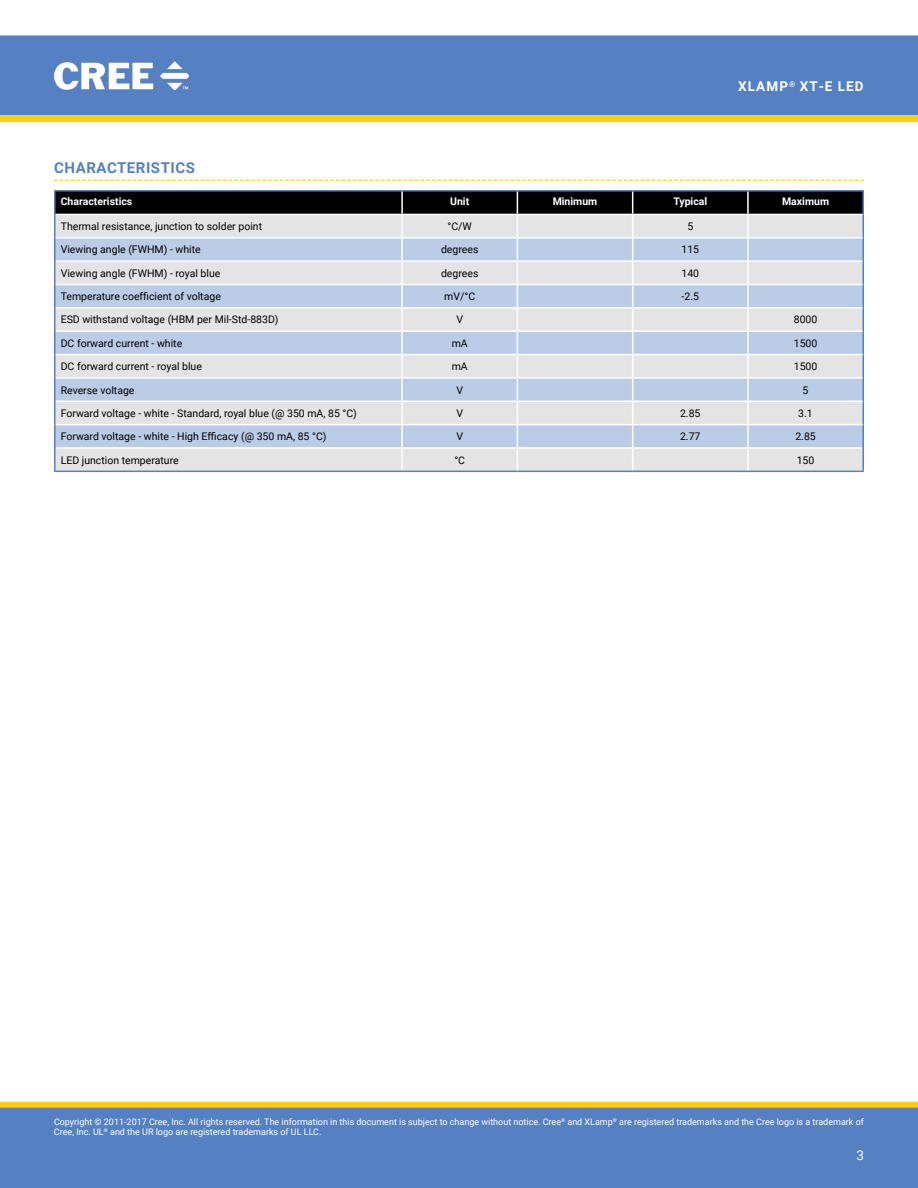
<style>
.page{position:relative;width:918px;height:1188px;background:#fff}
.page>*{position:absolute;margin:0;border:0;box-sizing:border-box;transform-origin:0 0}
.t1{font:700 15px "Roboto";letter-spacing:.035em;color:#5580c3}
.t2{font:700 13.5px "Roboto";letter-spacing:.085em;color:#fff}
.t3{font:13.5px "Roboto";color:#fff}
.t4{font:10.5px "Roboto";color:#000}
.t5{font:700 10.5px "Roboto";color:#fff}
.t6{font:9px/10.8px "Roboto";color:#fff}
</style>
<div class="page">
<div style="left:0;top:35px;width:918px;height:80px;background:#5580c1"></div>
<img style="left:55px;top:62px;width:134px;height:28px">
<div style="left:1px;top:1102px;width:916px;height:6px;background:#ffce06"></div>
<div style="left:0;top:1102px;width:918px;height:6px;border:1px solid #ffce06"></div>
<div style="left:0;top:1108px;width:918px;height:80px;background:#5580c1"></div>
<svg style="left:0;top:115px;width:918px;height:7px;background:#fece08"></svg>
<svg style="left:54px;top:180px;width:810px;height:1px"></svg>
<hr style="left:54px;top:214px;width:2px;height:24px;background:#5580c3">
<hr style="left:54px;top:238px;width:2px;height:23px;background:#5580c3">
<hr style="left:54px;top:261px;width:2px;height:23px;background:#5580c3">
<hr style="left:54px;top:284px;width:2px;height:24px;background:#5580c3">
<hr style="left:54px;top:308px;width:2px;height:23px;background:#5580c3">
<hr style="left:54px;top:331px;width:2px;height:24px;background:#5580c3">
<hr style="left:54px;top:355px;width:2px;height:23px;background:#5580c3">
<hr style="left:54px;top:378px;width:2px;height:23px;background:#5580c3">
<hr style="left:54px;top:401px;width:2px;height:24px;background:#5580c3">
<hr style="left:54px;top:425px;width:2px;height:23px;background:#5580c3">
<hr style="left:54px;top:448px;width:2px;height:23px;background:#5580c3">
<hr style="left:54px;top:471px;width:348px;height:1px;background:#5580c3">
<hr style="left:402px;top:471px;width:115px;height:1px;background:#5580c3">
<hr style="left:54px;top:190px;width:348px;height:2px;background:#5580c3">
<hr style="left:54px;top:192px;width:2px;height:22px;background:#5580c3">
<hr style="left:517px;top:471px;width:116px;height:1px;background:#5580c3">
<hr style="left:633px;top:471px;width:115px;height:1px;background:#5580c3">
<hr style="left:748px;top:471px;width:116px;height:1px;background:#5580c3">
<hr style="left:402px;top:190px;width:115px;height:2px;background:#5580c3">
<hr style="left:517px;top:190px;width:116px;height:2px;background:#5580c3">
<hr style="left:633px;top:190px;width:115px;height:2px;background:#5580c3">
<hr style="left:748px;top:190px;width:116px;height:2px;background:#5580c3">
<svg style="left:55px;top:191px;width:809px;height:280px;background:#c2c9d4"></svg>
<hr style="left:747px;top:192px;width:2px;height:22px;background:#fff">
<hr style="left:402px;top:214px;width:115px;height:1px;background:#fff">
<hr style="left:517px;top:214px;width:116px;height:1px;background:#fff">
<hr style="left:633px;top:214px;width:115px;height:1px;background:#fff">
<hr style="left:748px;top:214px;width:115px;height:1px;background:#fff">
<p class="t2" style="left:738px;top:80px;width:127px">XlamP<sup>®</sup> Xt-e led</p>
<h1 class="t1" style="left:54px;top:161px;width:142px">characteristics</h1>
<p class="t5" style="left:61px;top:196px;width:73px">characteristics</p>
<p class="t5" style="left:450px;top:196px;width:21px">unit</p>
<p class="t5" style="left:553px;top:196px;width:46px">minimum</p>
<p class="t5" style="left:673px;top:196px;width:35px">typical</p>
<p class="t5" style="left:782px;top:196px;width:49px">maximum</p>
<p class="t4" style="left:61px;top:219px;width:203px">Thermal resistance, junction to solder point</p>
<p class="t4" style="left:448px;top:219px;width:26px">°C/W</p>
<p class="t4" style="left:687px;top:219px;width:7px">5</p>
<p class="t4" style="left:61px;top:242px;width:141px">Viewing angle (FWHM) - white</p>
<p class="t4" style="left:441px;top:245px;width:39px">degrees</p>
<p class="t4" style="left:681px;top:242px;width:19px">115</p>
<p class="t4" style="left:61px;top:266px;width:161px">Viewing angle (FWHM) - royal blue</p>
<p class="t4" style="left:441px;top:269px;width:39px">degrees</p>
<p class="t4" style="left:681px;top:266px;width:19px">140</p>
<p class="t4" style="left:61px;top:289px;width:162px">Temperature coefficient of voltage</p>
<p class="t4" style="left:444px;top:289px;width:32px">mV/°C</p>
<p class="t4" style="left:682px;top:289px;width:19px">-2.5</p>
<p class="t4" style="left:61px;top:312px;width:219px">ESD withstand voltage (HBM per Mil-Std-883D)</p>
<p class="t4" style="left:456px;top:315px;width:8px">v</p>
<p class="t4" style="left:794px;top:312px;width:25px">8000</p>
<p class="t4" style="left:61px;top:336px;width:123px">DC forward current - white</p>
<p class="t4" style="left:452px;top:339px;width:18px">mA</p>
<p class="t4" style="left:794px;top:336px;width:25px">1500</p>
<p class="t4" style="left:61px;top:359px;width:143px">DC forward current - royal blue</p>
<p class="t4" style="left:452px;top:362px;width:18px">mA</p>
<p class="t4" style="left:794px;top:359px;width:25px">1500</p>
<p class="t4" style="left:61px;top:382px;width:75px">Reverse voltage</p>
<p class="t4" style="left:456px;top:386px;width:8px">v</p>
<p class="t4" style="left:803px;top:382px;width:7px">5</p>
<p class="t4" style="left:61px;top:406px;width:298px">Forward voltage - white - Standard, royal blue (@ 350 mA, 85 °C)</p>
<p class="t4" style="left:456px;top:409px;width:8px">v</p>
<p class="t4" style="left:680px;top:406px;width:22px">2.85</p>
<p class="t4" style="left:798px;top:406px;width:16px">3.1</p>
<p class="t4" style="left:61px;top:429px;width:267px">Forward voltage - white - High Efficacy (@ 350 mA, 85 °C)</p>
<p class="t4" style="left:456px;top:432px;width:8px">v</p>
<p class="t4" style="left:680px;top:429px;width:22px">2.77</p>
<p class="t4" style="left:795px;top:429px;width:22px">2.85</p>
<p class="t4" style="left:61px;top:452px;width:119px">LED junction temperature</p>
<p class="t4" style="left:454px;top:452px;width:12px">°C</p>
<p class="t4" style="left:797px;top:452px;width:19px">150</p>
<p class="t6" style="left:54px;top:1117px;width:812px">Copyright © 2011-2017 Cree, Inc. All rights reserved. The information in this document is subject to change without notice. Cree<sup>®</sup> and XLamp<sup>®</sup> are registered trademarks and the Cree logo is a trademark of<br>Cree, Inc. UL<sup>®</sup> and the UR logo are registered trademarks of UL LLC.</p>
<p class="t3" style="left:856px;top:1145px;width:9px">3</p>
</div>
